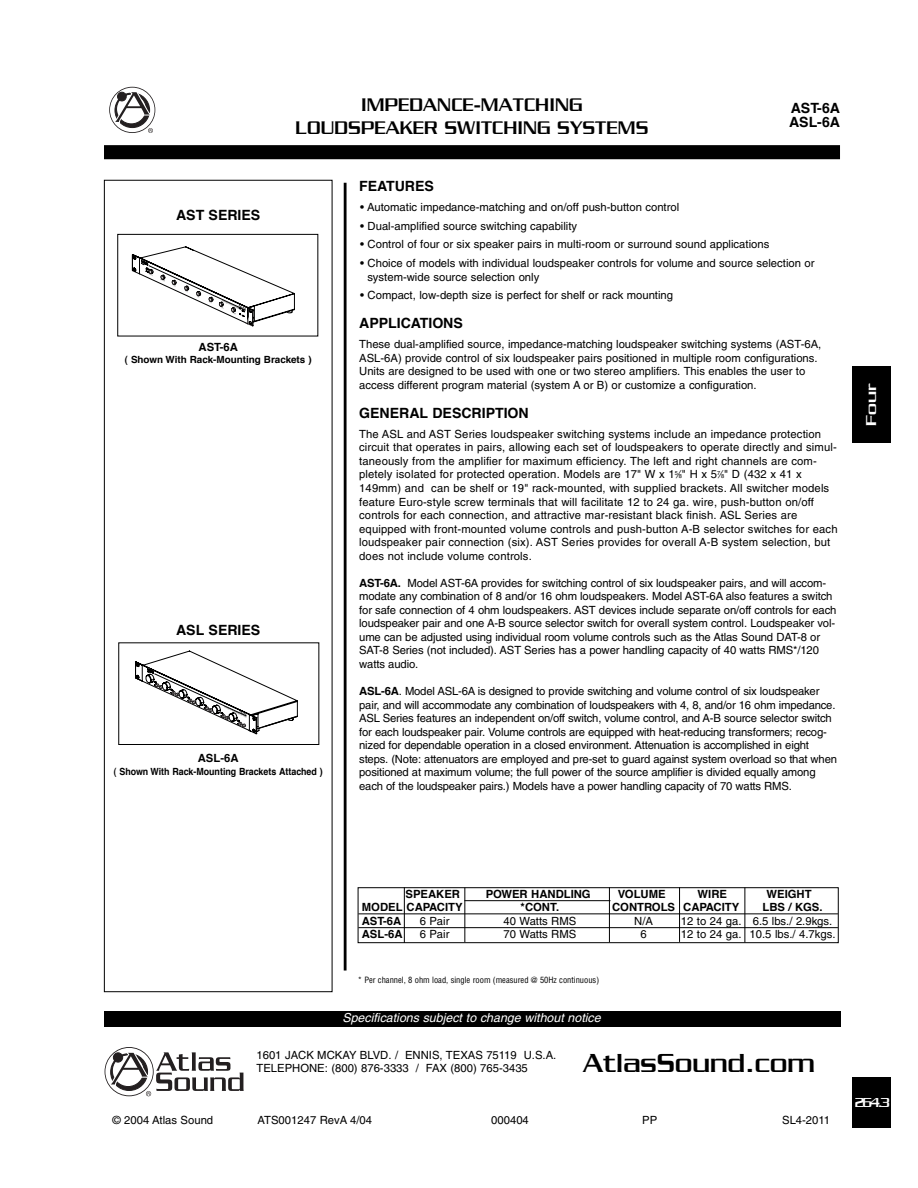
<style>
.page{position:relative;width:918px;height:1188px;background:#fff}
.page>*{position:absolute;margin:0;border:0;box-sizing:border-box;transform-origin:0 0}
.t1{font:600 28.2px "Chainlink";color:#000}
.t2{font:600 19.8px/23.7px "Chainlink";color:#000;text-align:center}
.t3{font:600 15.45px "Chainlink";color:#fff;scale:1.25 1}
.t4{font:700 14.1px/14.1px "Helvetica";color:#000}
.t5{font:600 14.1px "Chainlink";color:#fff}
.t6{font:italic 12.45px "Helvetica";color:#fff}
.t7{font:11.25px/13.5px "Helvetica";color:#000}
.t8{font:700 11.25px "Helvetica";color:#000}
.t9{font:700 9.9px "Helvetica";color:#000;scale:.9 1}
.t10{font:700 9.9px "Helvetica";color:#000}
.t11{font:condensed 8.4px "Helvetica";color:#000}
.t12{font:italic 700 1.8px "Chainlink";color:#000}
.s1{font-size:5.7px}
.s2{font-weight:700}
.s3{color:#fff}
</style>
<div class="page">
<div style="left:104px;top:145px;width:736px;height:14px;background:#000"></div>
<svg style="left:109px;top:87px;width:46px;height:46px"></svg>
<div style="left:110px;top:88px;width:45px;height:44px;background:#fff;border-radius:50%"></div>
<svg style="left:113px;top:90px;width:42px;height:43px"></svg>
<div style="left:104px;top:1011px;width:736px;height:15px;background:#000"></div>
<svg style="left:105px;top:1048px;width:48px;height:47px"></svg>
<svg style="left:109px;top:1051px;width:135px;height:45px"></svg>
<div style="left:853px;top:1077px;width:38px;height:51px;background:#000"></div>
<div style="left:853px;top:367px;width:38px;height:76px;background:#000"></div>
<div style="left:104px;top:180px;width:228px;height:812px;border:1px solid #000"></div>
<hr style="left:358px;top:914px;width:480px;height:1px;background:#000">
<hr style="left:358px;top:927px;width:480px;height:1px;background:#000">
<div style="left:358px;top:887px;width:481px;height:56px;border:1px solid #000"></div>
<hr style="left:404px;top:887px;width:1px;height:56px;background:#000">
<hr style="left:464px;top:888px;width:1px;height:54px;background:#000">
<hr style="left:609px;top:887px;width:1px;height:55px;background:#000">
<hr style="left:679px;top:887px;width:1px;height:55px;background:#000">
<hr style="left:745px;top:888px;width:1px;height:54px;background:#000">
<hr style="left:464px;top:900px;width:146px;height:1px;background:#000">
<hr style="left:344px;top:183px;width:3px;height:788px;background:#000">
<svg style="left:135px;top:651px;width:163px;height:83px"></svg>
<div style="left:118px;top:642px;width:201px;height:103px;border:1px solid #000"></div>
<svg style="left:131px;top:246px;width:164px;height:80px"></svg>
<div style="left:117px;top:234px;width:201px;height:102px;border:1px solid #000"></div>
<h2 class="t2" style="left:296px;top:95px;width:354px">IMPEDANCE-MATCHING<br>LOUDSPEAKER SWITCHING SYSTEMS</h2>
<p class="t4" style="left:789px;top:102px;width:52px">AST-6A<br>ASL-6A</p>
<p class="t4" style="left:176px;top:209px;width:86px">AST SERIES</p>
<p class="t12" style="left:239px;top:305px;width:9px;rotate:25deg">AST-6A</p>
<p class="t8" style="left:199px;top:342px;width:41px">AST-6A</p>
<p class="t10" style="left:125px;top:356px;width:189px">( Shown With Rack-Mounting Brackets )</p>
<p class="t4" style="left:176px;top:625px;width:86px">ASL SERIES</p>
<p class="t12" style="left:241px;top:711px;width:9px;rotate:25deg">ASL-6A</p>
<p class="t8" style="left:198px;top:753px;width:42px">ASL-6A</p>
<p class="t9" style="left:114px;top:767px;width:234px">( Shown With Rack-Mounting Brackets Attached )</p>
<p class="t4" style="left:359px;top:180px;width:76px">FEATURES</p>
<p class="t7" style="left:360px;top:202px;width:321px">• Automatic impedance-matching and on/off push-button control</p>
<p class="t7" style="left:360px;top:220px;width:219px">• Dual-amplified source switching capability</p>
<p class="t7" style="left:360px;top:239px;width:411px">• Control of four or six speaker pairs in multi-room or surround sound applications</p>
<p class="t7" style="left:367px;top:257px;width:449px;text-indent:-7px">• Choice of models with individual loudspeaker controls for volume and source selection or system-wide source selection only</p>
<p class="t7" style="left:360px;top:290px;width:314px">• Compact, low-depth size is perfect for shelf or rack mounting</p>
<p class="t4" style="left:359px;top:317px;width:105px">APPLICATIONS</p>
<p class="t7" style="left:359px;top:339px;width:464px">These dual-amplified source, impedance-matching loudspeaker switching systems (AST-6A, ASL-6A) provide control of six loudspeaker pairs positioned in multiple room configurations.<br>Units are designed to be used with one or two stereo amplifiers. This enables the user to access different program material (system A or B) or customize a configuration.</p>
<p class="t4" style="left:359px;top:407px;width:171px">GENERAL DESCRIPTION</p>
<p class="t7" style="left:359px;top:428px;width:480px">The ASL and AST Series loudspeaker switching systems include an impedance protection circuit that operates in pairs, allowing each set of loudspeakers to operate directly and simul&shy;taneously from the amplifier for maximum efficiency. The left and right channels are com&shy;pletely isolated for protected operation. Models are 17" W x 1<sup>5</sup>⁄<span class="s1">8</span>" H x 5<sup>7</sup>⁄<span class="s1">8</span>" D (432 x 41 x 149mm) and can be shelf or 19" rack-mounted, with supplied brackets. All switcher models feature Euro-style screw terminals that will facilitate 12 to 24 ga. wire, push-button on/off controls for each connection, and attractive mar-resistant black finish. ASL Series are equipped with front-mounted volume controls and push-button A-B selector switches for each loudspeaker pair connection (six). AST Series provides for overall A-B system selection, but does not include volume controls.</p>
<p class="t7" style="left:359px;top:577px;width:479px"><span class="s2">AST-6A.</span> Model AST-6A provides for switching control of six loudspeaker pairs, and will accom&shy;modate any combination of 8 and/or 16 ohm loudspeakers. Model AST-6A also features a switch for safe connection of 4 ohm loudspeakers. AST devices include separate on/off controls for each loudspeaker pair and one A-B source selector switch for overall system control. Loudspeaker vol&shy;ume can be adjusted using individual room volume controls such as the Atlas Sound DAT-8 or SAT-8 Series (not included). AST Series has a power handling capacity of 40 watts RMS*/120 watts audio.</p>
<p class="t7" style="left:359px;top:685px;width:479px"><span class="s2">ASL-6A</span>. Model ASL-6A is designed to provide switching and volume control of six loudspeaker pair, and will accommodate any combination of loudspeakers with 4, 8, and/or 16 ohm impedance.<br>ASL Series features an independent on/off switch, volume control, and A-B source selector switch for each loudspeaker pair. Volume controls are equipped with heat-reducing transformers; recog&shy;nized for dependable operation in a closed environment. Attenuation is accomplished in eight steps. (Note: attenuators are employed and pre-set to guard against system overload so that when positioned at maximum volume; the full power of the source amplifier is divided equally among each of the loudspeaker pairs.) Models have a power handling capacity of 70 watts RMS.</p>
<h3 class="t3" style="left:866px;top:426px;width:36px;rotate:-90deg">Four</h3>
<p class="t8" style="left:406px;top:889px;width:56px">SPEAKER</p>
<p class="t8" style="left:486px;top:889px;width:107px">POWER HANDLING</p>
<p class="t8" style="left:618px;top:889px;width:49px">VOLUME</p>
<p class="t8" style="left:698px;top:889px;width:31px">WIRE</p>
<p class="t8" style="left:767px;top:889px;width:47px">WEIGHT</p>
<p class="t8" style="left:362px;top:903px;width:102px">MODEL CAPACITY</p>
<p class="t8" style="left:521px;top:903px;width:40px">*CONT.</p>
<p class="t8" style="left:612px;top:903px;width:129px">CONTROLS CAPACITY</p>
<p class="t8" style="left:762px;top:903px;width:62px">LBS / KGS.</p>
<p class="t8" style="left:362px;top:916px;width:41px">AST-6A</p>
<p class="t7" style="left:420px;top:915px;width:31px">6 Pair</p>
<p class="t7" style="left:503px;top:915px;width:74px">40 Watts RMS</p>
<p class="t7" style="left:634px;top:915px;width:20px">N/A</p>
<p class="t7" style="left:681px;top:915px;width:153px">12 to 24 ga. 6.5 lbs./ 2.9kgs.</p>
<p class="t8" style="left:362px;top:930px;width:42px">ASL-6A</p>
<p class="t7" style="left:420px;top:929px;width:31px">6 Pair</p>
<p class="t7" style="left:503px;top:929px;width:74px">70 Watts RMS</p>
<p class="t7" style="left:641px;top:929px;width:8px">6</p>
<p class="t7" style="left:681px;top:929px;width:156px">12 to 24 ga. 10.5 lbs./ 4.7kgs.</p>
<p class="t11" style="left:358px;top:977px;width:243px">* Per channel, 8 ohm load, single room (measured @ 50Hz continuous)</p>
<p class="t6" style="left:342px;top:1013px;width:262px">Specifications subject to change without notice</p>
<p class="t7" style="left:257px;top:1050px;width:301px;line-height:12.8px">1601 JACK MCKAY BLVD. / ENNIS, TEXAS 75119 U.S.A.<br>TELEPHONE: (800) 876-3333 / FAX (800) 765-3435</p>
<h1 class="t1" style="left:583px;top:1054px;width:234px">AtlasSound.com</h1>
<p class="t7" style="left:112px;top:1114px;width:102px">© 2004 Atlas Sound</p>
<p class="t7" style="left:258px;top:1114px;width:192px">ATS001247 RevA 4/04 <span class="s3">nted in Taiwan</span></p>
<p class="t7" style="left:491px;top:1114px;width:39px">000404</p>
<p class="t7" style="left:642px;top:1114px;width:17px">PP</p>
<p class="t7" style="left:782px;top:1114px;width:50px">SL4-2011</p>
<p class="t5" style="left:855px;top:1098px;width:36px">264.3</p>
</div>
